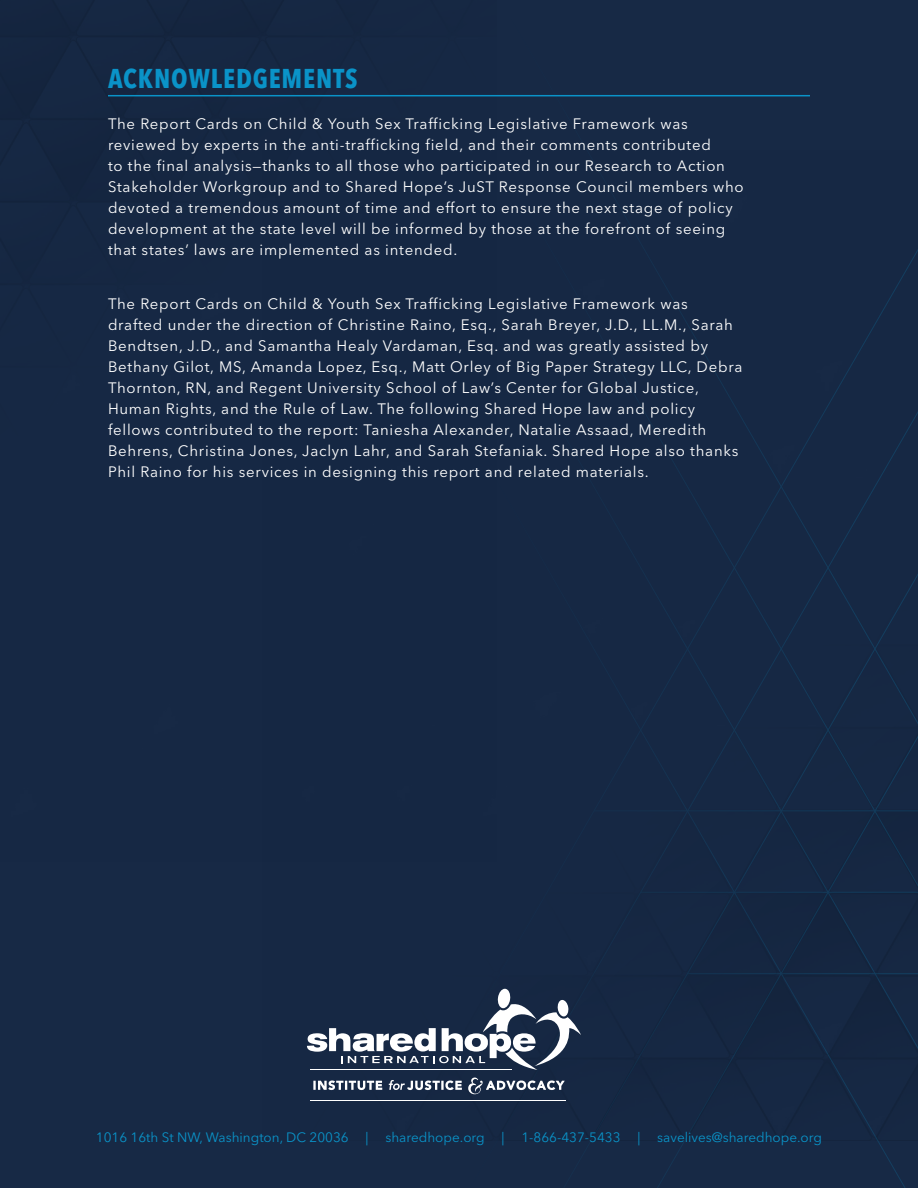
<style>
.page{position:relative;width:918px;height:1188px;background:#172945}
.page>*{position:absolute;margin:0;border:0;box-sizing:border-box;transform-origin:0 0}
.t1{font:700 condensed 27px "Avenir Next LT Pro";letter-spacing:.03em;color:#0a93c8}
.t2{font:15px/21px "Avenir Next LT Pro";letter-spacing:.05em;color:#fff}
.t3{font:13.5px "Avenir Next LT Pro";color:#0a93c8}
</style>
<div class="page">
<svg style="left:430px;top:96px;width:488px;height:1092px"></svg>
<hr style="left:594px;top:811px;width:324px;height:1px;background:#0a93c8">
<hr style="left:641px;top:892px;width:277px;height:1px;background:#0a93c8">
<hr style="left:688px;top:973px;width:230px;height:1px;background:#0a93c8">
<hr style="left:108px;top:95px;width:702px;height:1px;background:#0a93c8">
<svg style="left:307px;top:989px;width:274px;height:81px"></svg>
<svg style="left:313px;top:1080px;width:69px;height:10px"></svg>
<svg style="left:389px;top:1080px;width:73px;height:10px"></svg>
<svg style="left:468px;top:1078px;width:97px;height:16px"></svg>
<hr style="left:310px;top:1069px;width:201px;height:1px;background:#fff">
<hr style="left:310px;top:1100px;width:256px;height:1px;background:#fff">
<h1 class="t1" style="left:108px;top:62px;width:251px">ACKNOWLEDGEMENTS</h1>
<p class="t2" style="left:108px;top:113px;width:637px">The Report Cards on Child &amp; Youth Sex Trafficking Legislative Framework was reviewed by experts in the anti-trafficking field, and their comments contributed<br>to the final analysis—thanks to all those who participated in our Research to Action Stakeholder Workgroup and to Shared Hope’s JuST Response Council members who devoted a tremendous amount of time and effort to ensure the next stage of policy development at the state level will be informed by those at the forefront of seeing that states’ laws are implemented as intended.</p>
<p class="t2" style="left:108px;top:293px;width:636px">The Report Cards on Child &amp; Youth Sex Trafficking Legislative Framework was drafted under the direction of Christine Raino, Esq., Sarah Breyer, J.D., LL.M., Sarah Bendtsen, J.D., and Samantha Healy Vardaman, Esq. and was greatly assisted by Bethany Gilot, MS, Amanda Lopez, Esq., Matt Orley of Big Paper Strategy LLC, Debra Thornton, RN, and Regent University School of Law’s Center for Global Justice, Human Rights, and the Rule of Law. The following Shared Hope law and policy fellows contributed to the report: Taniesha Alexander, Natalie Assaad, Meredith Behrens, Christina Jones, Jaclyn Lahr, and Sarah Stefaniak. Shared Hope also thanks Phil Raino for his services in designing this report and related materials.</p>
<p class="t3" style="left:96px;top:1129px;width:254px">1016 16th St NW, Washington, DC 20036</p>
<p class="t3" style="left:366px;top:1129px;width:4px">|</p>
<p class="t3" style="left:385px;top:1129px;width:101px">sharedhope.org</p>
<p class="t3" style="left:502px;top:1129px;width:4px">|</p>
<p class="t3" style="left:521px;top:1129px;width:101px">1-866-437-5433</p>
<p class="t3" style="left:637px;top:1129px;width:4px">|</p>
<p class="t3" style="left:657px;top:1129px;width:166px">savelives@sharedhope.org</p>
</div>
